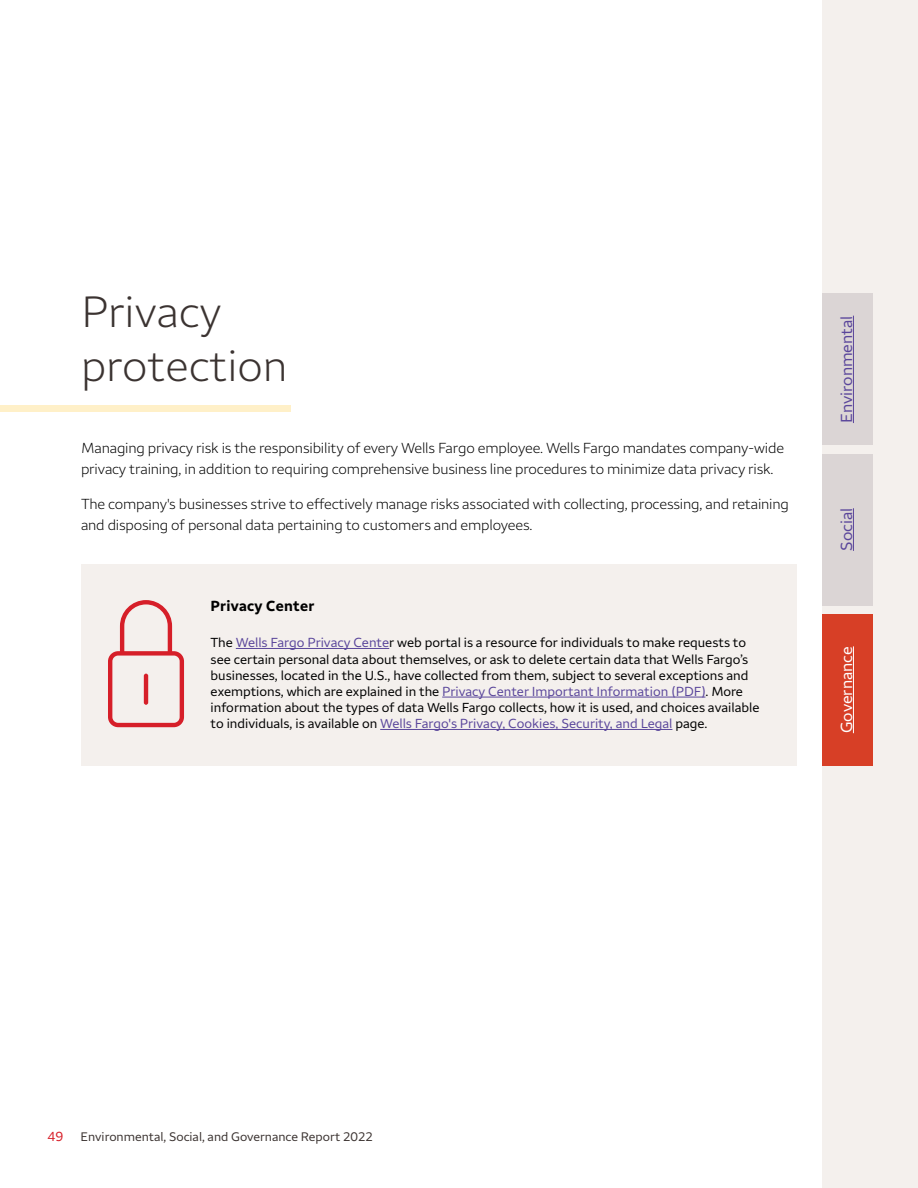
<style>
.page{position:relative;width:918px;height:1188px;background:#fff}
.page>*{position:absolute;margin:0;border:0;box-sizing:border-box;transform-origin:0 0}
.t1{font:300 45px/54px "Wells Fargo Sans";color:#3b3331}
.t2{font:16.5px "Wells Fargo Sans";color:#5a469b}
.t3{font:16.5px "Wells Fargo Sans";color:#fff}
.t4{font:300 15px/21px "Wells Fargo Sans";letter-spacing:-.01em;color:#000}
.t5{font:700 15px "Wells Fargo Sans";letter-spacing:.02em;color:#000}
.t6{font:13.5px/16.2px "Wells Fargo Sans";color:#000}
.t7{font:13.5px "Wells Fargo Sans";color:#d71e28}
.t8{font:12.75px "Wells Fargo Sans";color:#3b3331}
.s1{color:#5a469b}
</style>
<div class="page">
<div style="left:822px;top:0;width:96px;height:1188px;background:#f4f0ed"></div>
<div style="left:822px;top:454px;width:50px;height:151px;background:#dbd5d5"></div>
<div style="left:822px;top:294px;width:50px;height:151px;background:#dbd5d5"></div>
<hr style="left:853px;top:316px;width:1px;height:107px;background:#5a469b">
<hr style="left:853px;top:508px;width:1px;height:43px;background:#5a469b">
<div style="left:822px;top:614px;width:50px;height:151px;background:#d73f26"></div>
<hr style="left:853px;top:646px;width:1px;height:87px;background:#fff">
<div style="left:0;top:405px;width:290px;height:7px;background:#fff0c8"></div>
<div style="left:81px;top:564px;width:715px;height:201px;background:#f4f0ed"></div>
<hr style="left:236px;top:648px;width:153px;height:1px;background:#5a469b">
<hr style="left:442px;top:697px;width:263px;height:1px;background:#5a469b">
<hr style="left:380px;top:729px;width:292px;height:1px;background:#5a469b">
<svg style="left:108px;top:600px;width:76px;height:127px"></svg>
<h3 class="t1" style="left:81px;top:284px;width:208px">Privacy protection</h3>
<p class="t4" style="left:81px;top:438px;width:705px">Managing privacy risk is the responsibility of every Wells Fargo employee. Wells Fargo mandates company-wide privacy training, in addition to requiring comprehensive business line procedures to minimize data privacy risk.</p>
<p class="t4" style="left:81px;top:493px;width:710px">The company's businesses strive to effectively manage risks associated with collecting, processing, and retaining and disposing of personal data pertaining to customers and employees.</p>
<h4 class="t5" style="left:211px;top:597px;width:105px">Privacy Center</h4>
<p class="t6" style="left:211px;top:635px;width:550px">The <span class="s1">Wells Fargo Privacy Cente</span>r web portal is a resource for individuals to make requests to see certain personal data about themselves, or ask to delete certain data that Wells Fargo’s businesses, located in the U.S., have collected from them, subject to several exceptions and exemptions, which are explained in the <span class="s1">Privacy Center Important Information (PDF)</span>. More information about the types of data Wells Fargo collects, how it is used, and choices available to individuals, is available on <span class="s1">Wells Fargo's Privacy, Cookies, Security, and Legal</span> page.</p>
<p class="t2" style="left:837px;top:423px;width:109px;rotate:-90deg">Environmental</p>
<p class="t2" style="left:837px;top:551px;width:44px;rotate:-90deg">Social</p>
<p class="t3" style="left:837px;top:733px;width:88px;rotate:-90deg">Governance</p>
<p class="t7" style="left:48px;top:1129px;width:17px">49</p>
<p class="t8" style="left:81px;top:1129px;width:294px">Environmental, Social, and Governance Report 2022</p>
</div>
